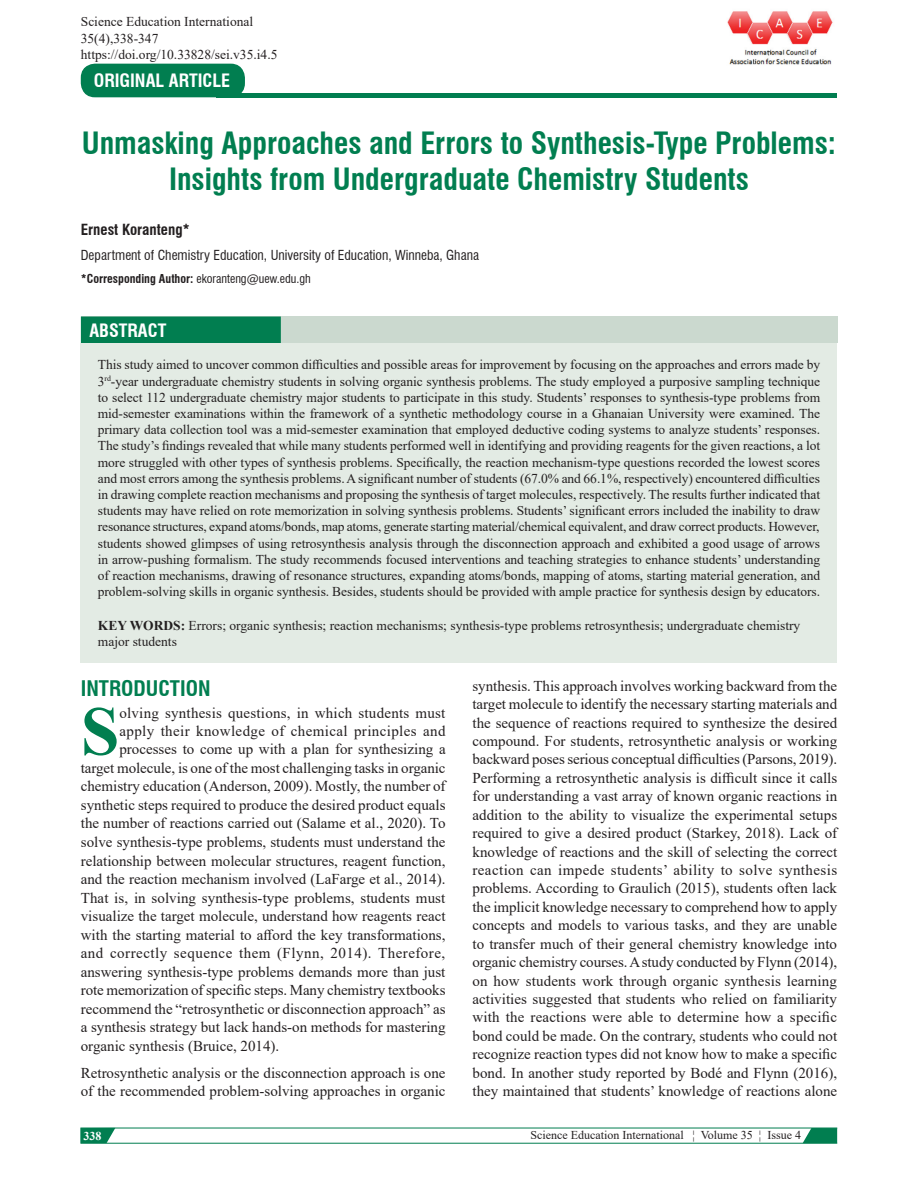
<style>
.page{position:relative;width:918px;height:1188px;background:#fff}
.page>*{position:absolute;margin:0;border:0;box-sizing:border-box;transform-origin:0 0}
.Dorp_caps{font:700 69.3px "Times New Roman";color:#017e50}
.AT{font:700 condensed 30px/36px "Swiss 721 BT";color:#017e50;text-align:center}
.t1{font:700 condensed 21px "Swiss 721 BT";color:#017e50}
.AH{font:700 condensed 18px "Swiss 721 BT";color:#fff}
.ABSH{font:700 condensed 18px "Swiss 721 BT";color:#fff}
.TX{font:15px/18.5px "Times New Roman";color:#231f20}
.Dorp_caps-2{font:15px "Times New Roman";color:#231f20}
.Dorp_caps-3{font:15px "Times New Roman";letter-spacing:.035em;color:#231f20}
.Dorp_caps-4{font:15px "Times New Roman";letter-spacing:.025em;color:#231f20}
.AU{font:700 condensed 15px "Swiss 721 BT";color:#231f20}
.ABS{font:13.5px/16.2px "Times New Roman";letter-spacing:-.005em;color:#231f20;text-align:justify}
.KWD{font:13.5px/16.2px "Times New Roman";color:#231f20}
.Jou_Ins{font:13.5px "Times New Roman";color:#231f20}
.AFF{font:condensed 13.5px "Swiss 721 BT";color:#231f20}
.t2{font:12px "Times New Roman";color:#231f20}
.ADD{font:700 condensed 12px "Swiss 721 BT";color:#231f20}
.t3{font:700 12px "Times New Roman";color:#fff}
.s1{font-weight:400}
.s2{font-weight:700}
</style>
<div class="page">
<svg style="left:81px;top:1128px;width:757px;height:16px"></svg>
<hr style="left:216px;top:93px;width:621px;height:4px;background:#017e50">
<div style="left:82px;top:64px;width:162px;height:33px;background:#017e50;border-radius:13px"></div>
<div style="left:81px;top:64px;width:164px;height:33px;border:2px solid #017e50;border-radius:13px"></div>
<div style="left:81px;top:317px;width:756px;height:26px;background:#cbd9cf"></div>
<div style="left:81px;top:317px;width:200px;height:26px;background:#017e50"></div>
<div style="left:81px;top:343px;width:756px;height:320px;background:#e3ebe4"></div>
<img style="left:727px;top:11px;width:106px;height:54px">
<p class="Jou_Ins" style="left:81px;top:12px;width:174px">Science Education International</p>
<p class="Jou_Ins" style="left:81px;top:29px;width:79px">35(4),338-347</p>
<p class="Jou_Ins" style="left:81px;top:45px;width:198px">https://doi.org/10.33828/sei.v35.i4.5</p>
<p class="AH" style="left:94px;top:70px;width:138px">ORIGINAL ARTICLE</p>
<p class="AT" style="left:82px;top:125px;width:756px">Unmasking Approaches and Errors to Synthesis-Type Problems:<br>Insights from Undergraduate Chemistry Students</p>
<p class="AU" style="left:81px;top:220px;width:111px">Ernest Koranteng*</p>
<p class="AFF" style="left:81px;top:247px;width:400px">Department of Chemistry Education, University of Education, Winneba, Ghana</p>
<p class="ADD" style="left:81px;top:271px;width:232px">*Corresponding Author: <span class="s1">ekoranteng@uew.edu.gh</span></p>
<p class="ABSH" style="left:89px;top:319px;width:78px">ABSTRACT</p>
<p class="ABS" style="left:98px;top:356px;width:724px">This study aimed to uncover common difficulties and possible areas for improvement by focusing on the approaches and errors made by 3<sup>rd</sup>-year undergraduate chemistry students in solving organic synthesis problems. The study employed a purposive sampling technique to select 112 undergraduate chemistry major students to participate in this study. Students’ responses to synthesis-type problems from mid-semester examinations within the framework of a synthetic methodology course in a Ghanaian University were examined. The primary data collection tool was a mid-semester examination that employed deductive coding systems to analyze students’ responses.<br>The study’s findings revealed that while many students performed well in identifying and providing reagents for the given reactions, a lot more struggled with other types of synthesis problems. Specifically, the reaction mechanism-type questions recorded the lowest scores and most errors among the synthesis problems. Asignificant number of students (67.0% and 66.1%, respectively) encountered difficulties in drawing complete reaction mechanisms and proposing the synthesis of target molecules, respectively. The results further indicated that students may have relied on rote memorization in solving synthesis problems. Students’ significant errors included the inability to draw resonance structures, expand atoms/bonds, map atoms, generate starting material/chemical equivalent, and draw correct products. However, students showed glimpses of using retrosynthesis analysis through the disconnection approach and exhibited a good usage of arrows in arrow-pushing formalism. The study recommends focused interventions and teaching strategies to enhance students’ understanding of reaction mechanisms, drawing of resonance structures, expanding atoms/bonds, mapping of atoms, starting material generation, and problem-solving skills in organic synthesis. Besides, students should be provided with ample practice for synthesis design by educators.</p>
<p class="KWD" style="left:98px;top:616px;width:704px"><span class="s2">KEY WORDS:</span> Errors; organic synthesis; reaction mechanisms; synthesis-type problems retrosynthesis; undergraduate chemistry major students</p>
<h1 class="t1" style="left:81px;top:675px;width:131px">INTRODUCTION</h1>
<p class="Dorp_caps" style="left:81px;top:681px;width:40px">S</p>
<p class="Dorp_caps-2" style="left:119px;top:703px;width:327px">olving synthesis questions, in which students must</p>
<p class="Dorp_caps-4" style="left:119px;top:721px;width:328px">apply their knowledge of chemical principles and</p>
<p class="Dorp_caps-2" style="left:119px;top:739px;width:328px">processes to come up with a plan for synthesizing a</p>
<p class="Dorp_caps-2" style="left:81px;top:757px;width:366px">target molecule, is one of the most challenging tasks in organic</p>
<p class="Dorp_caps-2" style="left:81px;top:776px;width:366px">chemistry education (Anderson, 2009). Mostly, the number of</p>
<p class="Dorp_caps-2" style="left:81px;top:794px;width:366px">synthetic steps required to produce the desired product equals</p>
<p class="Dorp_caps-2" style="left:81px;top:813px;width:366px">the number of reactions carried out (Salame et al., 2020). To</p>
<p class="Dorp_caps-2" style="left:81px;top:831px;width:366px">solve synthesis-type problems, students must understand the</p>
<p class="Dorp_caps-2" style="left:81px;top:850px;width:366px">relationship between molecular structures, reagent function,</p>
<p class="Dorp_caps-2" style="left:81px;top:868px;width:366px">and the reaction mechanism involved (LaFarge et al., 2014).</p>
<p class="Dorp_caps-2" style="left:81px;top:887px;width:366px">That is, in solving synthesis-type problems, students must</p>
<p class="Dorp_caps-2" style="left:81px;top:905px;width:366px">visualize the target molecule, understand how reagents react</p>
<p class="Dorp_caps-2" style="left:81px;top:924px;width:366px">with the starting material to afford the key transformations,</p>
<p class="Dorp_caps-3" style="left:81px;top:942px;width:366px">and correctly sequence them (Flynn, 2014). Therefore,</p>
<p class="Dorp_caps-2" style="left:81px;top:961px;width:366px">answering synthesis-type problems demands more than just</p>
<p class="Dorp_caps-2" style="left:81px;top:979px;width:366px">rote memorization of specific steps. Many chemistry textbooks</p>
<p class="Dorp_caps-2" style="left:81px;top:998px;width:366px">recommend the “retrosynthetic or disconnection approach” as</p>
<p class="Dorp_caps-2" style="left:81px;top:1017px;width:366px">a synthesis strategy but lack hands-on methods for mastering</p>
<p class="Dorp_caps-2" style="left:81px;top:1035px;width:200px">organic synthesis (Bruice, 2014).</p>
<p class="TX" style="left:81px;top:1063px;width:366px">Retrosynthetic analysis or the disconnection approach is one of the recommended problem-solving approaches in organic</p>
<p class="TX" style="left:472px;top:676px;width:366px;text-align:justify">synthesis. This approach involves working backward from the target molecule to identify the necessary starting materials and the sequence of reactions required to synthesize the desired compound. For students, retrosynthetic analysis or working backward poses serious conceptual difficulties (Parsons, 2019).<br>Performing a retrosynthetic analysis is difficult since it calls for understanding a vast array of known organic reactions in addition to the ability to visualize the experimental setups required to give a desired product (Starkey, 2018). Lack of knowledge of reactions and the skill of selecting the correct reaction can impede students’ ability to solve synthesis problems. According to Graulich (2015), students often lack the implicit knowledge necessary to comprehend how to apply concepts and models to various tasks, and they are unable to transfer much of their general chemistry knowledge into organic chemistry courses. Astudy conducted by Flynn (2014), on how students work through organic synthesis learning activities suggested that students who relied on familiarity with the reactions were able to determine how a specific bond could be made. On the contrary, students who could not recognize reaction types did not know how to make a specific bond. In another study reported by Bodé and Flynn (2016), they maintained that students’ knowledge of reactions alone</p>
<p class="t3" style="left:84px;top:1127px;width:19px">338</p>
<p class="t2" style="left:530px;top:1127px;width:272px">Science Education International ¦ Volume 35 ¦ Issue 4</p>
</div>
